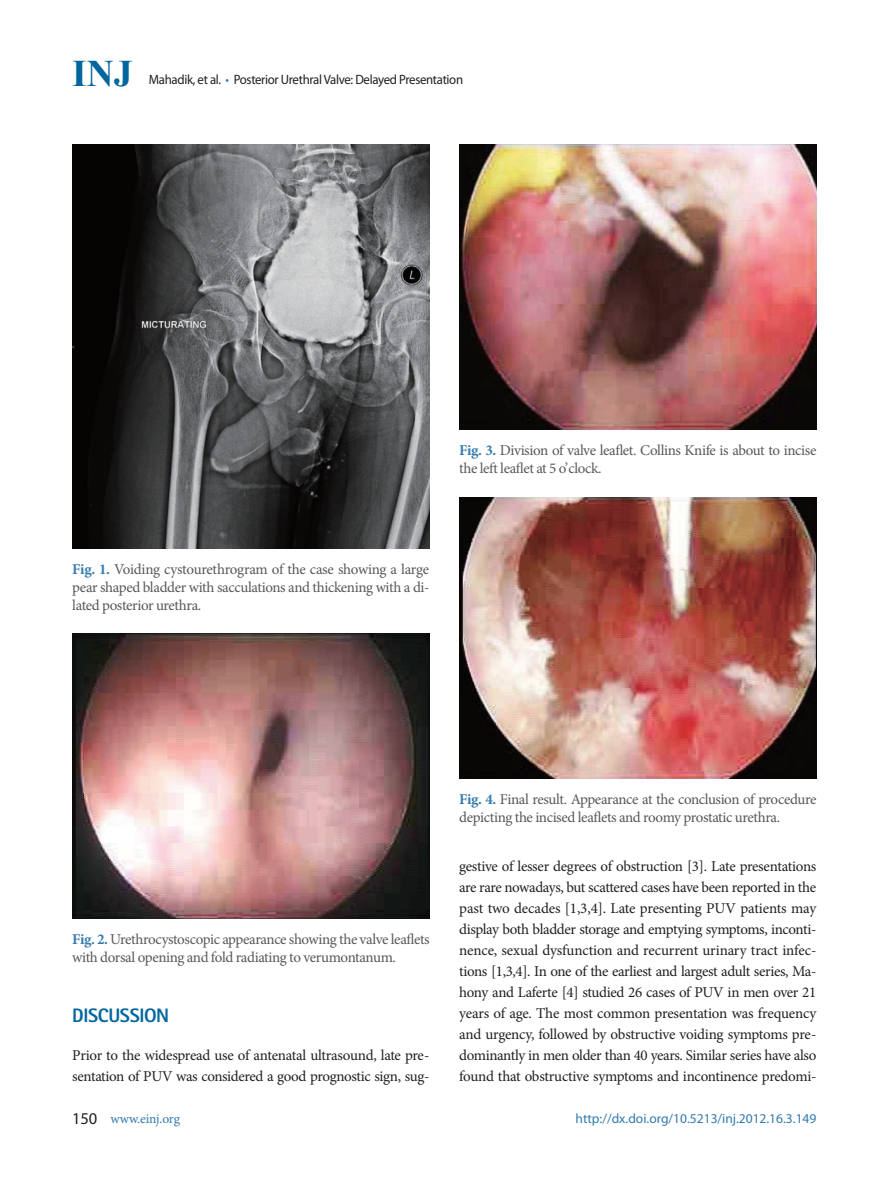
<style>
.page{position:relative;width:893px;height:1191px;background:#fff}
.page>*{position:absolute;margin:0;border:0;box-sizing:border-box;transform-origin:0 0}
.t1{font:700 37.5px "Times New Roman";color:#01669f}
.본문_대제목{font:800 19.5px "Rotis Sans Serif Std";letter-spacing:-.02em;color:#01669f}
.본문{font:15px/21px "Minion Pro";letter-spacing:-.025em;color:#231f20}
.표제목_그림설명은_-1{font:15px/18px "Minion Pro";letter-spacing:-.025em;color:#57585a}
.하시라{font:13.5px "Myriad Pro";letter-spacing:-.025em;color:#231f20;scale:.95 1}
.t2{font:13.5px "Myriad Pro";color:#3479ad}
.t3{font:13.5px "Minion Pro";letter-spacing:-.01em;color:#3479ad}
.s1{color:#3479ad}
.s2{font-weight:700;color:#3479ad}
.s3{font-family:"Myriad";font-size:16.5px;color:#231f20}
</style>
<div class="page">
<img style="left:72px;top:145px;width:357px;height:404px">
<img style="left:72px;top:634px;width:357px;height:284px">
<img style="left:459px;top:145px;width:357px;height:284px">
<img style="left:459px;top:497px;width:357px;height:281px">
<p class="t1" style="left:72px;top:48px;width:62px">INJ</p>
<p class="하시라" style="left:149px;top:71px;width:332px">Mahadik, et al. <span class="s1">•</span> Posterior Urethral Valve: Delayed Presentation</p>
<p class="표제목_그림설명은_-1" style="left:459px;top:441px;width:359px"><span class="s2">Fig. 3.</span> Division of valve leaflet. Collins Knife is about to incise the left leaflet at 5 o’clock.</p>
<p class="표제목_그림설명은_-1" style="left:72px;top:560px;width:359px;text-align:justify"><span class="s2">Fig. 1.</span> Voiding cystourethrogram of the case showing a large pear shaped bladder with sacculations and thickening with a di&shy;lated posterior urethra.</p>
<p class="표제목_그림설명은_-1" style="left:72px;top:930px;width:359px"><span class="s2">Fig. 2.</span> Urethrocystoscopic appearance showing the valve leaflets with dorsal opening and fold radiating to verumontanum.</p>
<p class="본문_대제목" style="left:72px;top:1003px;width:98px">DISCUSSION</p>
<p class="본문" style="left:72px;top:1045px;width:359px">Prior to the widespread use of antenatal ultrasound, late pre&shy;sentation of PUV was considered a good prognostic sign, sug-</p>
<p class="t3" style="left:72px;top:1109px;width:109px"><span class="s3">150</span> www.einj.org</p>
<p class="표제목_그림설명은_-1" style="left:459px;top:789px;width:359px"><span class="s2">Fig. 4.</span> Final result. Appearance at the conclusion of procedure depicting the incised leaflets and roomy prostatic urethra.</p>
<p class="본문" style="left:459px;top:856px;width:359px;text-align:justify">gestive of lesser degrees of obstruction [3]. Late presentations are rare nowadays, but scattered cases have been reported in the past two decades [1,3,4]. Late presenting PUV patients may display both bladder storage and emptying symptoms, inconti&shy;nence, sexual dysfunction and recurrent urinary tract infec&shy;tions [1,3,4]. In one of the earliest and largest adult series, Ma&shy;hony and Laferte [4] studied 26 cases of PUV in men over 21 years of age. The most common presentation was frequency and urgency, followed by obstructive voiding symptoms pre&shy;dominantly in men older than 40 years. Similar series have also found that obstructive symptoms and incontinence predomi-</p>
<p class="t2" style="left:576px;top:1110px;width:242px">http://dx.doi.org/10.5213/inj.2012.16.3.149</p>
</div>
